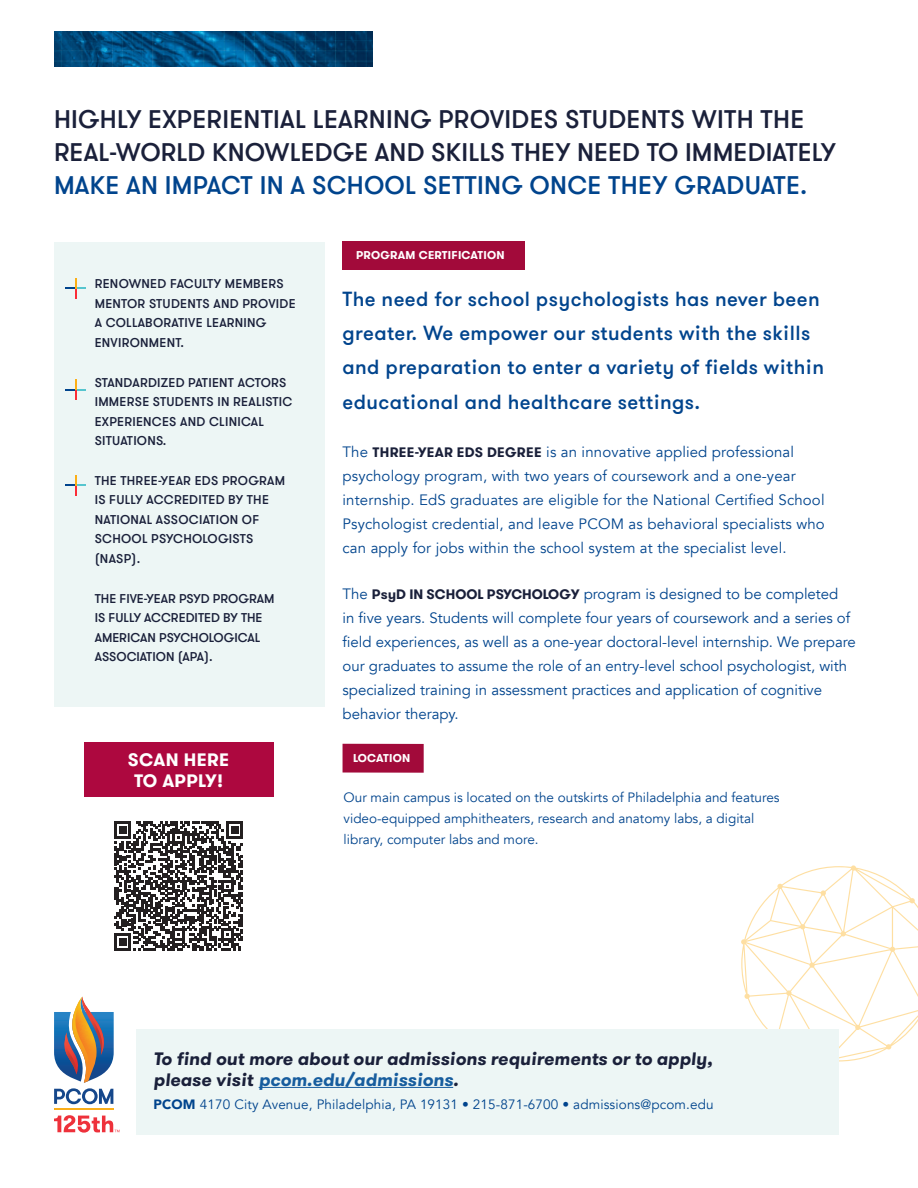
<style>
.page{position:relative;width:918px;height:1188px;background:#fff}
.page>*{position:absolute;margin:0;border:0;box-sizing:border-box;transform-origin:0 0}
.backpage_head{font:500 25.5px/33px "GT Walsheim";letter-spacing:.01em;color:#1a203a}
.subhead{font:500 20.4px/34px "GT Walsheim";letter-spacing:.02em;color:#00448d}
.t1{font:italic 700 18px/21px "GT Walsheim";color:#1a203a}
.t2{font:700 18px/21px "GT Walsheim";letter-spacing:.02em;color:#fff;text-align:center}
.text{font:15px/24px "Avenir";color:#00448d}
.text-2{font:13.5px/21px "Avenir";color:#00448d}
.sidebar_text{font:500 12.75px/19.5px "GT Walsheim";letter-spacing:.02em;color:#1a203a}
.sidebar_text-2{font:500 12.75px/19.5px "GT Walsheim";color:#1a203a}
.t3{font:700 11.4px "GT Walsheim";letter-spacing:.02em;color:#fff}
.s1{color:#00448d}
.s2{font-family:"GT Walsheim";font-weight:700;font-size:13.65px;color:#1a203a}
.s3{color:#175d9e}
.s4{font-weight:900}
</style>
<div class="page">
<svg style="left:741px;top:865px;width:177px;height:197px"></svg>
<img style="left:54px;top:32px;width:319px;height:34px">
<div style="left:343px;top:241px;width:182px;height:28px;background:#a20a3a"></div>
<div style="left:343px;top:744px;width:81px;height:29px;background:#a20a3a"></div>
<div style="left:54px;top:242px;width:270px;height:464px;background:#edf6f5"></div>
<svg style="left:65px;top:278px;width:21px;height:20px"></svg>
<svg style="left:65px;top:379px;width:21px;height:21px"></svg>
<svg style="left:65px;top:475px;width:21px;height:20px"></svg>
<div style="left:137px;top:1029px;width:702px;height:105px;background:#edf6f5"></div>
<hr style="left:259px;top:1087px;width:194px;height:1px;background:#175d9e">
<hr style="left:54px;top:1109px;width:59px;height:1px;background:#faae1a">
<svg style="left:54px;top:997px;width:60px;height:107px"></svg>
<svg style="left:54px;top:1115px;width:66px;height:18px"></svg>
<div style="left:84px;top:742px;width:189px;height:55px;background:#ad083f"></div>
<svg style="left:114px;top:822px;width:129px;height:129px"></svg>
<p class="backpage_head" style="left:54px;top:103px;width:783px">HIGHLY EXPERIENTIAL LEARNING PROVIDES STUDENTS WITH THE<br>REAL-WORLD KNOWLEDGE AND SKILLS THEY NEED TO IMMEDIATELY<br><span class="s1">MAKE AN IMPACT IN A SCHOOL SETTING ONCE THEY GRADUATE.</span></p>
<p class="sidebar_text" style="left:95px;top:274px;width:202px">RENOWNED FACULTY MEMBERS<br>MENTOR STUDENTS AND PROVIDE<br>A COLLABORATIVE LEARNING<br>ENVIRONMENT.</p>
<p class="sidebar_text" style="left:95px;top:373px;width:199px">STANDARDIZED PATIENT ACTORS<br>IMMERSE STUDENTS IN REALISTIC<br>EXPERIENCES AND CLINICAL<br>SITUATIONS.</p>
<p class="sidebar_text" style="left:95px;top:471px;width:192px">THE THREE-YEAR EDS PROGRAM<br>IS FULLY ACCREDITED BY THE<br>NATIONAL ASSOCIATION OF<br>SCHOOL PSYCHOLOGISTS (NASP).</p>
<p class="sidebar_text-2" style="left:95px;top:589px;width:181px">THE FIVE-YEAR PSYD PROGRAM<br>IS FULLY ACCREDITED BY THE<br>AMERICAN PSYCHOLOGICAL<br>ASSOCIATION (APA).</p>
<h3 class="t2" style="left:128px;top:749px;width:103px">SCAN HERE<br>TO APPLY!</h3>
<h3 class="t3" style="left:356px;top:248px;width:150px">PROGRAM CERTIFICATION</h3>
<p class="subhead" style="left:343px;top:283px;width:483px">The need for school psychologists has never been greater. We empower our students with the skills and preparation to enter a variety of fields within educational and healthcare settings.</p>
<p class="text" style="left:343px;top:440px;width:484px">The <span class="s2">THREE-YEAR EDS DEGREE</span> is an innovative applied professional psychology program, with two years of coursework and a one-year internship. EdS graduates are eligible for the National Certified School Psychologist credential, and leave PCOM as behavioral specialists who can apply for jobs within the school system at the specialist level.</p>
<p class="text" style="left:343px;top:582px;width:515px">The <span class="s2">PsyD IN SCHOOL PSYCHOLOGY</span> program is designed to be completed<br>in five years. Students will complete four years of coursework and a series of field experiences, as well as a one-year doctoral-level internship. We prepare our graduates to assume the role of an entry-level school psychologist, with specialized training in assessment practices and application of cognitive behavior therapy.</p>
<h3 class="t3" style="left:353px;top:751px;width:59px">LOCATION</h3>
<p class="text-2" style="left:344px;top:787px;width:437px">Our main campus is located on the outskirts of Philadelphia and features video-equipped amphitheaters, research and anatomy labs, a digital library, computer labs and more.</p>
<p class="t1" style="left:154px;top:1048px;width:561px">To find out more about our admissions requirements or to apply, please visit <span class="s3">pcom.edu/admissions</span>.</p>
<p class="text-2" style="left:154px;top:1094px;width:562px"><span class="s4">PCOM</span> 4170 City Avenue, Philadelphia, PA 19131 • 215-871-6700 • admissions@pcom.edu</p>
</div>
